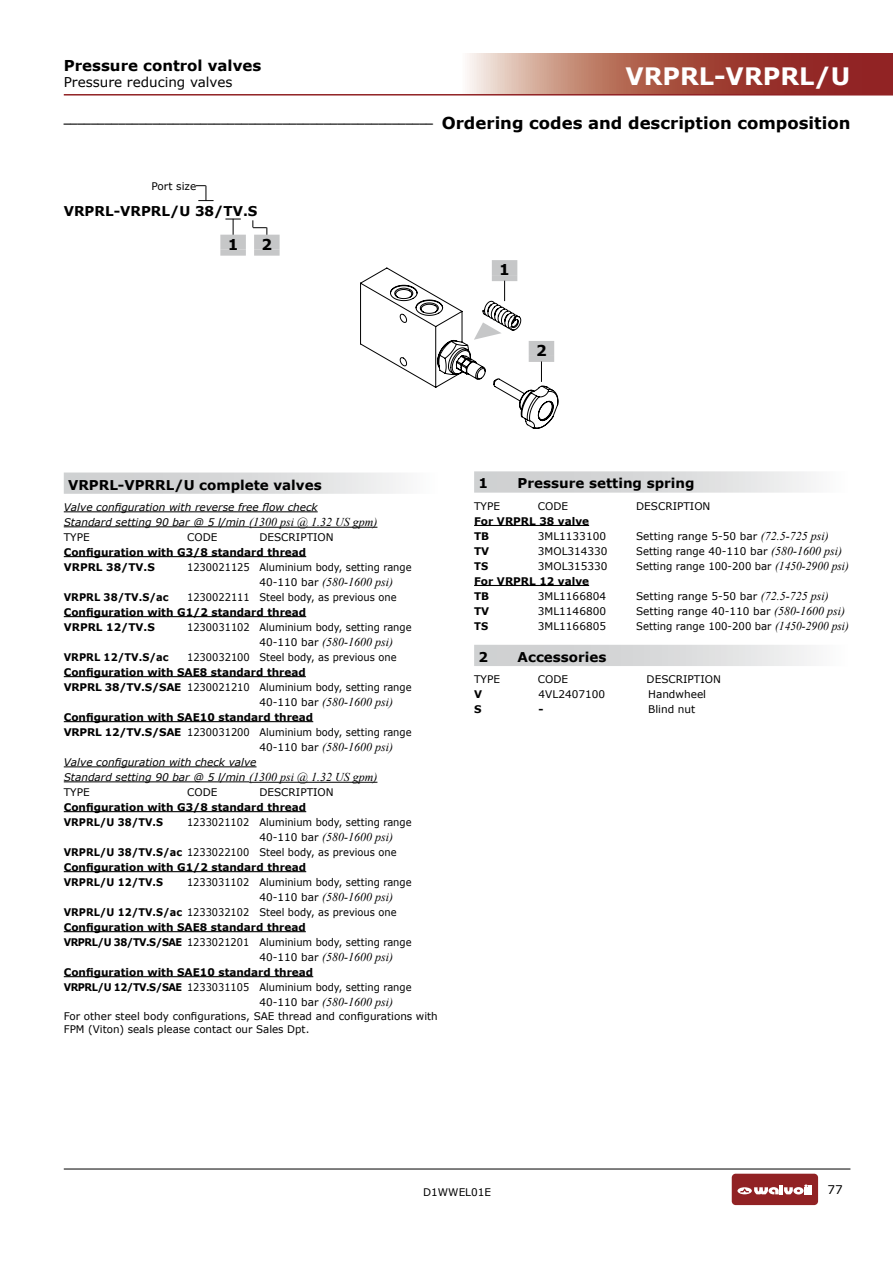
<style>
.page{position:relative;width:893px;height:1263px;background:#fff}
.page>*{position:absolute;margin:0;border:0;box-sizing:border-box;transform-origin:0 0}
.t1{font:700 24px "Verdana";color:#fff}
.t2{font:700 15px "Verdana";color:#000}
.t3{font:700 13.5px "Verdana";color:#000}
.t4{font:13.5px "Verdana";color:#000}
.t5{font:italic 12px "Times New Roman";color:#000}
.t6{font:12px "Verdana";color:#000}
.t7{font:700 10.5px/15px "Verdana";color:#000}
.t8{font:10.5px/12.6px "Verdana";color:#000}
.t9{font:700 10.5px/15px "Verdana";color:#000;scale:.93 1}
.t10{font:italic 10.5px/15px "Verdana";color:#000}
.t11{font:10.5px "Verdana";color:#000;scale:.94 1}
.t12{font:10.5px "Verdana";color:#000;scale:.96 1}
.t13{font:10.5px "Verdana";color:#000;scale:.93 1}
.t14{font:700 10.5px "Verdana";color:#000;scale:.94 1}
.t15{font:700 10.5px "Verdana";color:#000;scale:.96 1}
.t16{font:700 9.6px "Verdana";color:#000}
.s1{font-size:16.5px}
.s2{font-family:"Times New Roman";font-size:12px}
.s3{font-style:normal}
.s4{font-family:"Verdana";font-style:normal;font-size:10.5px}
.s5{font-weight:400}
.s6{font-family:"Times New Roman";font-style:italic;font-size:12px}
</style>
<div class="page">
<hr style="left:64px;top:1169px;width:786px;height:1px;background:#000">
<div style="left:732px;top:1174px;width:86px;height:31px;background:#912224;border-radius:4px"></div>
<svg style="left:737px;top:1184px;width:75px;height:10px"></svg>
<svg style="left:467px;top:54px;width:426px;height:40px;background:#b06256"></svg>
<hr style="left:64px;top:94px;width:829px;height:2px;background:#912224">
<div style="left:64px;top:472px;width:376px;height:22px;background:linear-gradient(to right,#c6c8c9,#f5f5f5)"></div>
<hr style="left:64px;top:511px;width:254px;height:1px;background:#000">
<hr style="left:64px;top:526px;width:185px;height:1px;background:#000">
<hr style="left:249px;top:527px;width:128px;height:1px;background:#000">
<hr style="left:64px;top:556px;width:242px;height:1px;background:#000">
<hr style="left:64px;top:616px;width:242px;height:1px;background:#000">
<hr style="left:64px;top:676px;width:242px;height:1px;background:#000">
<hr style="left:64px;top:721px;width:249px;height:1px;background:#000">
<hr style="left:64px;top:766px;width:193px;height:1px;background:#000">
<hr style="left:64px;top:781px;width:185px;height:1px;background:#000">
<hr style="left:249px;top:782px;width:128px;height:1px;background:#000">
<hr style="left:64px;top:811px;width:242px;height:1px;background:#000">
<hr style="left:64px;top:871px;width:242px;height:1px;background:#000">
<hr style="left:64px;top:931px;width:242px;height:1px;background:#000">
<hr style="left:64px;top:976px;width:249px;height:1px;background:#000">
<div style="left:474px;top:471px;width:376px;height:22px;background:linear-gradient(to right,#c6c8c9,#f5f5f5)"></div>
<hr style="left:474px;top:525px;width:115px;height:1px;background:#000">
<hr style="left:474px;top:585px;width:115px;height:1px;background:#000">
<div style="left:474px;top:645px;width:376px;height:21px;background:linear-gradient(to right,#c6c8c9,#f5f5f5)"></div>
<svg style="left:225px;top:219px;width:16px;height:16px"></svg>
<svg style="left:198px;top:186px;width:16px;height:15px"></svg>
<hr style="left:167px;top:185px;width:39px;height:1px;background:#000">
<div style="left:151px;top:182px;width:45px;height:8px;background:#fff"></div>
<div style="left:220px;top:235px;width:26px;height:15px;background:#c6c7c8"></div>
<div style="left:220px;top:250px;width:26px;height:6px;background:#c6c7c8"></div>
<svg style="left:253px;top:220px;width:15px;height:15px"></svg>
<div style="left:254px;top:235px;width:26px;height:15px;background:#c6c7c8"></div>
<div style="left:254px;top:250px;width:26px;height:6px;background:#c6c7c8"></div>
<div style="left:492px;top:260px;width:25px;height:15px;background:#c6c7c8"></div>
<svg style="left:360px;top:268px;width:198px;height:161px"></svg>
<h2 class="t2" style="left:64px;top:55px;width:199px">Pressure control valves</h2>
<h1 class="t1" style="left:625px;top:59px;width:227px">VRPRL-VRPRL/U</h1>
<p class="t16" style="left:64px;top:113px;width:788px">______________________________________________________ <span class="s1">Ordering codes and description composition</span></p>
<p class="t4" style="left:64px;top:73px;width:170px">Pressure reducing valves</p>
<p class="t8" style="left:151px;top:180px;width:46px">Port size</p>
<p class="t3" style="left:64px;top:201px;width:195px">VRPRL-VRPRL/U 38/TV.S</p>
<h2 class="t2" style="left:228px;top:234px;width:12px">1</h2>
<h2 class="t2" style="left:262px;top:234px;width:12px">2</h2>
<h2 class="t2" style="left:499px;top:259px;width:12px">1</h2>
<h2 class="t2" style="left:536px;top:340px;width:12px">2</h2>
<p class="t3" style="left:68px;top:475px;width:255px">VRPRL-VPRRL/U complete valves</p>
<p class="t10" style="left:64px;top:499px;width:315px">Valve configuration with reverse free flow check<br>Standard setting 90 bar @ 5 l/min <span class="s2">(1300 psi @ 1.32 US gpm)<br></span><span class="s3">TYPE</span></p>
<p class="t8" style="left:187px;top:531px;width:32px">CODE</p>
<p class="t8" style="left:259px;top:531px;width:76px">DESCRIPTION</p>
<p class="t7" style="left:64px;top:544px;width:244px">Configuration with G3/8 standard thread<br>VRPRL 38/TV.S</p>
<p class="t11" style="left:187px;top:560px;width:240px">1230021125 Aluminium body, setting range</p>
<p class="t5" style="left:259px;top:574px;width:135px"><span class="s4">40-110 bar</span> (580-1600 psi)</p>
<p class="t14" style="left:64px;top:590px;width:113px">VRPRL 38/TV.S/ac</p>
<p class="t11" style="left:187px;top:590px;width:224px">1230022111 Steel body, as previous one</p>
<p class="t7" style="left:64px;top:604px;width:244px">Configuration with G1/2 standard thread<br>VRPRL 12/TV.S</p>
<p class="t11" style="left:187px;top:620px;width:240px">1230031102 Aluminium body, setting range</p>
<p class="t5" style="left:259px;top:634px;width:135px"><span class="s4">40-110 bar</span> (580-1600 psi)</p>
<p class="t14" style="left:64px;top:650px;width:113px">VRPRL 12/TV.S/ac</p>
<p class="t11" style="left:187px;top:650px;width:224px">1230032100 Steel body, as previous one</p>
<p class="t7" style="left:64px;top:664px;width:349px">Configuration with SAE8 standard thread<br>VRPRL 38/TV.S/SAE <span class="s5">1230021210 Aluminium body, setting range</span></p>
<p class="t5" style="left:259px;top:694px;width:135px"><span class="s4">40-110 bar</span> (580-1600 psi)</p>
<p class="t7" style="left:64px;top:709px;width:349px">Configuration with SAE10 standard thread<br>VRPRL 12/TV.S/SAE <span class="s5">1230031200 Aluminium body, setting range</span></p>
<p class="t5" style="left:259px;top:739px;width:135px"><span class="s4">40-110 bar</span> (580-1600 psi)</p>
<p class="t10" style="left:64px;top:754px;width:315px">Valve configuration with check valve<br>Standard setting 90 bar @ 5 l/min <span class="s2">(1300 psi @ 1.32 US gpm)<br></span><span class="s3">TYPE</span></p>
<p class="t8" style="left:187px;top:786px;width:32px">CODE</p>
<p class="t8" style="left:259px;top:786px;width:76px">DESCRIPTION</p>
<p class="t7" style="left:64px;top:799px;width:244px">Configuration with G3/8 standard thread<br>VRPRL/U 38/TV.S</p>
<p class="t13" style="left:187px;top:815px;width:243px">1233021102 Aluminium body, setting range</p>
<p class="t5" style="left:259px;top:829px;width:135px"><span class="s4">40-110 bar</span> (580-1600 psi)</p>
<p class="t9" style="left:64px;top:844px;width:359px">VRPRL/U 38/TV.S/ac <span class="s5">1233022100 Steel body, as previous one<br></span>Configuration with G1/2 standard thread<br>VRPRL/U 12/TV.S</p>
<p class="t13" style="left:187px;top:875px;width:243px">1233031102 Aluminium body, setting range</p>
<p class="t5" style="left:259px;top:889px;width:135px"><span class="s4">40-110 bar</span> (580-1600 psi)</p>
<p class="t9" style="left:64px;top:904px;width:375px">VRPRL/U 12/TV.S/ac <span class="s5">1233032102 Steel body, as previous one<br></span>Configuration with SAE8 standard thread<br>VRPRL/U 38/TV.S/SAE <span class="s5">1233021201 Aluminium body, setting range</span></p>
<p class="t5" style="left:259px;top:949px;width:135px"><span class="s4">40-110 bar</span> (580-1600 psi)</p>
<p class="t7" style="left:64px;top:964px;width:349px">Configuration with SAE10 standard thread<br>VRPRL/U 12/TV.S/SAE <span class="s5">1233031105 Aluminium body, setting range</span></p>
<p class="t5" style="left:259px;top:994px;width:135px"><span class="s4">40-110 bar</span> (580-1600 psi)</p>
<p class="t8" style="left:64px;top:1010px;width:375px">For other steel body configurations, SAE thread and configurations with<br>FPM (Viton) seals please contact our Sales Dpt.</p>
<p class="t3" style="left:478px;top:474px;width:11px">1</p>
<p class="t3" style="left:518px;top:474px;width:178px">Pressure setting spring</p>
<p class="t8" style="left:474px;top:499px;width:27px">TYPE</p>
<p class="t8" style="left:538px;top:499px;width:32px">CODE</p>
<p class="t8" style="left:636px;top:499px;width:76px">DESCRIPTION</p>
<p class="t7" style="left:474px;top:513px;width:117px">For VRPRL 38 valve<br>TB</p>
<p class="t8" style="left:538px;top:529px;width:70px">3ML1133100</p>
<p class="t8" style="left:636px;top:529px;width:194px">Setting range 5-50 bar <span class="s6">(72.5-725 psi)</span></p>
<p class="t7" style="left:474px;top:543px;width:17px">TV</p>
<p class="t8" style="left:538px;top:544px;width:71px">3MOL314330</p>
<p class="t12" style="left:636px;top:544px;width:216px">Setting range 40-110 bar <span class="s6">(580-1600 psi)</span></p>
<p class="t15" style="left:474px;top:558px;width:16px">TS</p>
<p class="t8" style="left:538px;top:559px;width:71px">3MOL315330</p>
<p class="t12" style="left:636px;top:559px;width:223px">Setting range 100-200 bar <span class="s6">(1450-2900 psi)</span></p>
<p class="t7" style="left:474px;top:573px;width:117px">For VRPRL 12 valve<br>TB</p>
<p class="t8" style="left:538px;top:589px;width:70px">3ML1166804</p>
<p class="t8" style="left:636px;top:589px;width:194px">Setting range 5-50 bar <span class="s6">(72.5-725 psi)</span></p>
<p class="t7" style="left:474px;top:603px;width:17px">TV</p>
<p class="t8" style="left:538px;top:604px;width:70px">3ML1146800</p>
<p class="t8" style="left:636px;top:604px;width:211px">Setting range 40-110 bar <span class="s6">(580-1600 psi)</span></p>
<p class="t15" style="left:474px;top:618px;width:16px">TS</p>
<p class="t8" style="left:538px;top:619px;width:70px">3ML1166805</p>
<p class="t12" style="left:636px;top:619px;width:223px">Setting range 100-200 bar <span class="s6">(1450-2900 psi)</span></p>
<p class="t3" style="left:478px;top:647px;width:11px">2</p>
<p class="t3" style="left:518px;top:647px;width:90px">Accessories</p>
<p class="t8" style="left:474px;top:673px;width:27px">TYPE</p>
<p class="t8" style="left:538px;top:673px;width:32px">CODE</p>
<p class="t8" style="left:647px;top:673px;width:76px">DESCRIPTION</p>
<p class="t7" style="left:474px;top:687px;width:10px">V</p>
<p class="t8" style="left:539px;top:688px;width:68px">4VL2407100</p>
<p class="t8" style="left:648px;top:688px;width:60px">Handwheel</p>
<p class="t7" style="left:474px;top:702px;width:9px">S</p>
<p class="t7" style="left:539px;top:702px;width:7px">-</p>
<p class="t8" style="left:648px;top:703px;width:49px">Blind nut</p>
<p class="t8" style="left:423px;top:1186px;width:70px">D1WWEL01E</p>
<p class="t6" style="left:828px;top:1181px;width:17px">77</p>
</div>
